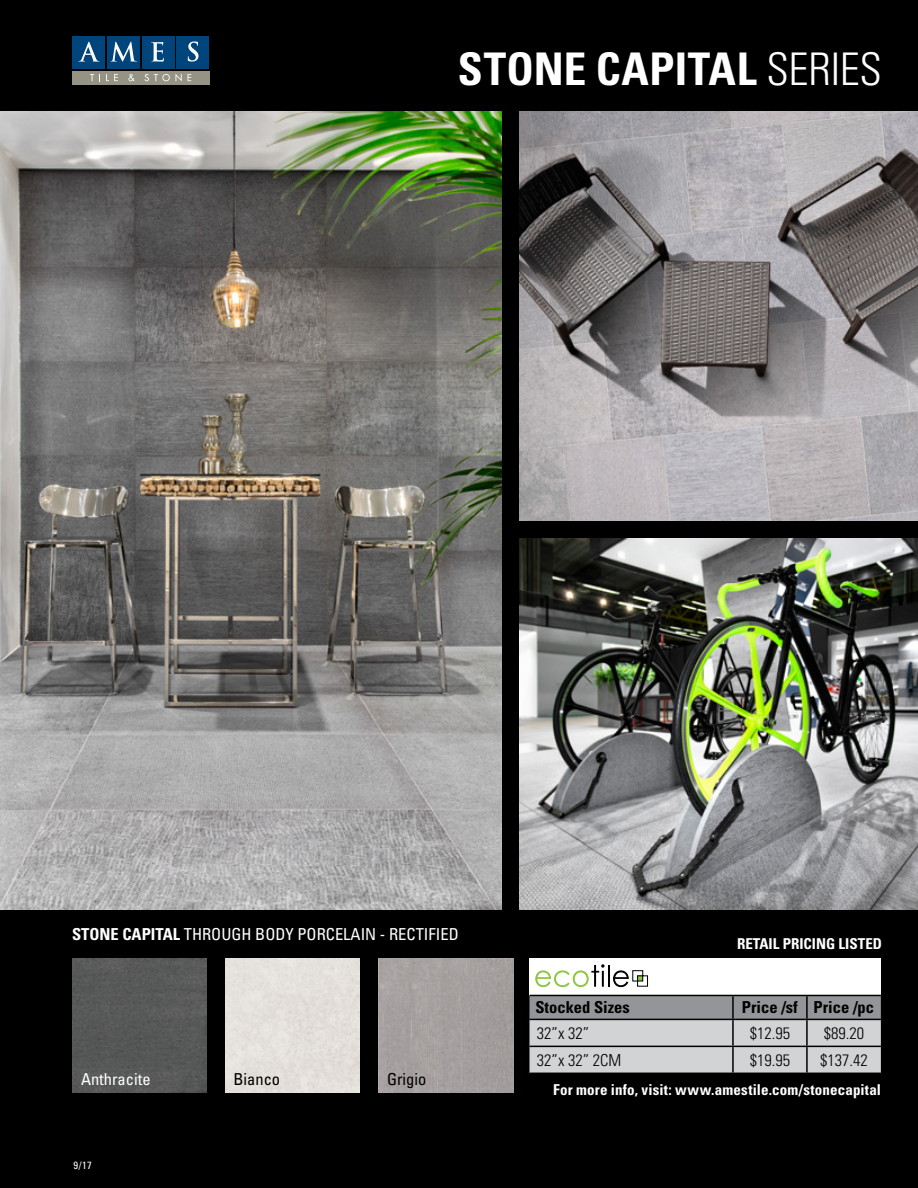
<style>
.page{position:relative;width:918px;height:1188px;background:#000}
.page>*{position:absolute;margin:0;border:0;box-sizing:border-box;transform-origin:0 0}
.t1{font:700 condensed 45px "Univers LT Std";letter-spacing:.01em;color:#fff}
.t2{font:condensed 16.5px "Univers LT Std";color:#fff}
.t3{font:300 condensed 16.5px "Univers LT Std";color:#000}
.t4{font:700 condensed 16.5px "Univers LT Std";color:#000}
.t5{font:condensed 16.5px "Univers LT Std";color:#000}
.t6{font:700 condensed 15px "Univers LT Std";letter-spacing:.01em;color:#fff}
.t7{font:condensed 10.5px "Univers LT Std";color:#fff}
.s1{font-weight:300}
.s2{font-weight:700}
</style>
<div class="page">
<div style="left:72px;top:71px;width:137px;height:14px;background:#959484"></div>
<div style="left:142px;top:36px;width:32px;height:33px;background:#00447c"></div>
<div style="left:107px;top:36px;width:33px;height:33px;background:#00447c"></div>
<div style="left:72px;top:36px;width:33px;height:33px;background:#00447c"></div>
<div style="left:177px;top:36px;width:32px;height:33px;background:#00447c"></div>
<svg style="left:90px;top:74px;width:10px;height:7px"></svg>
<svg style="left:106px;top:74px;width:12px;height:7px"></svg>
<svg style="left:129px;top:74px;width:6px;height:7px"></svg>
<svg style="left:145px;top:74px;width:25px;height:7px"></svg>
<svg style="left:176px;top:74px;width:6px;height:7px"></svg>
<svg style="left:188px;top:74px;width:3px;height:7px"></svg>
<svg style="left:78px;top:42px;width:22px;height:20px"></svg>
<svg style="left:111px;top:42px;width:26px;height:20px"></svg>
<svg style="left:151px;top:42px;width:13px;height:20px"></svg>
<svg style="left:188px;top:41px;width:10px;height:21px"></svg>
<div style="left:529px;top:958px;width:352px;height:37px;background:#fff"></div>
<svg style="left:529px;top:996px;width:352px;height:77px;background:#b8babb"></svg>
<hr style="left:732px;top:996px;width:2px;height:23px;background:#000">
<hr style="left:806px;top:996px;width:2px;height:23px;background:#000">
<hr style="left:529px;top:1019px;width:204px;height:1px;background:#000">
<hr style="left:733px;top:1019px;width:74px;height:1px;background:#000">
<hr style="left:807px;top:1019px;width:74px;height:1px;background:#000">
<hr style="left:732px;top:1020px;width:2px;height:26px;background:#000">
<hr style="left:806px;top:1020px;width:2px;height:26px;background:#000">
<hr style="left:529px;top:1046px;width:204px;height:1px;background:#000">
<hr style="left:733px;top:1046px;width:74px;height:1px;background:#000">
<hr style="left:732px;top:1047px;width:2px;height:26px;background:#000">
<hr style="left:807px;top:1046px;width:74px;height:1px;background:#000">
<hr style="left:806px;top:1047px;width:2px;height:26px;background:#000">
<img style="left:0;top:112px;width:502px;height:798px">
<img style="left:520px;top:539px;width:398px;height:371px">
<img style="left:520px;top:112px;width:398px;height:409px">
<div style="left:225px;top:958px;width:135px;height:135px;background:#e4e1dc"></div>
<div style="left:379px;top:958px;width:134px;height:135px;background:#a59f9e"></div>
<div style="left:72px;top:958px;width:134px;height:135px;background:#575958"></div>
<svg style="left:535px;top:964px;width:69px;height:23px"></svg>
<hr style="left:608px;top:965px;width:2px;height:22px;background:#000">
<svg style="left:613px;top:970px;width:35px;height:17px"></svg>
<h1 class="t1" style="left:458px;top:41px;width:426px">STONE CAPITAL <span class="s1">SERIES</span></h1>
<p class="t2" style="left:72px;top:924px;width:388px"><span class="s2">STONE CAPITAL</span> THROUGH BODY PORCELAIN - RECTIFIED</p>
<p class="t2" style="left:81px;top:1069px;width:71px">Anthracite</p>
<p class="t5" style="left:233px;top:1069px;width:48px">Bianco</p>
<p class="t5" style="left:387px;top:1069px;width:41px">Grigio</p>
<p class="t7" style="left:74px;top:1158px;width:20px">9/17</p>
<p class="t6" style="left:737px;top:935px;width:146px">RETAIL PRICING LISTED</p>
<p class="t4" style="left:535px;top:997px;width:96px">Stocked Sizes</p>
<p class="t4" style="left:742px;top:997px;width:134px">Price /sf Price /pc</p>
<p class="t3" style="left:537px;top:1023px;width:54px">32”x 32”</p>
<p class="t3" style="left:750px;top:1023px;width:42px">$12.95</p>
<p class="t3" style="left:824px;top:1023px;width:42px">$89.20</p>
<p class="t3" style="left:537px;top:1050px;width:86px">32”x 32” 2CM</p>
<p class="t3" style="left:750px;top:1050px;width:42px">$19.95</p>
<p class="t3" style="left:820px;top:1050px;width:49px">$137.42</p>
<p class="t6" style="left:553px;top:1081px;width:330px">For more info, visit: www.amestile.com/stonecapital</p>
</div>
